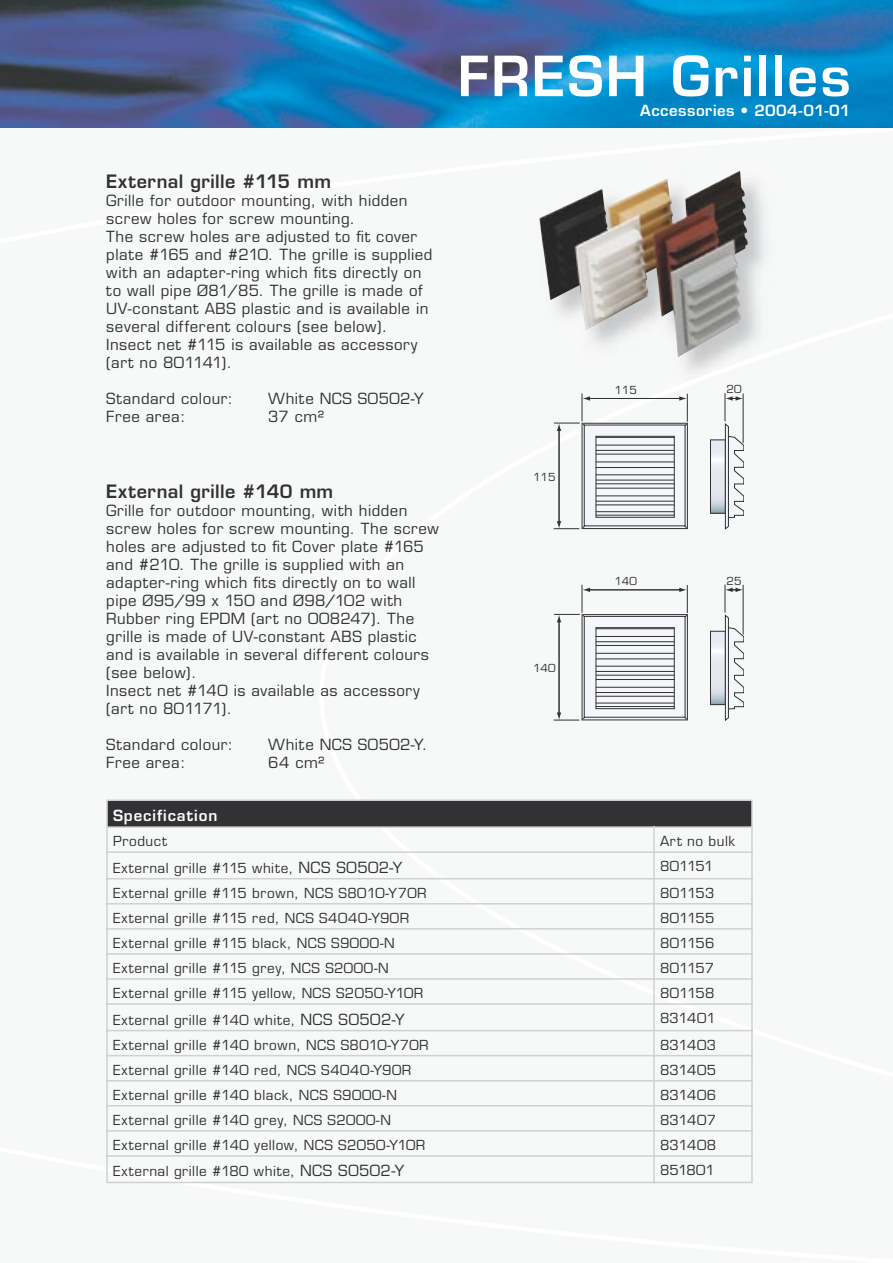
<style>
.page{position:relative;width:893px;height:1263px;background:#fff}
.page>*{position:absolute;margin:0;border:0;box-sizing:border-box;transform-origin:0 0}
.t1{font:600 54px "Eurostile";letter-spacing:.04em;color:#fff}
.t2{font:600 18px "Eurostile";letter-spacing:.025em;color:#323235}
.t3{font:15px/18px "Eurostile";letter-spacing:.035em;color:#323235}
.t4{font:600 15px "Eurostile";letter-spacing:.04em;color:#fff}
.t5{font:600 15px "Eurostile";letter-spacing:.06em;color:#fff}
.t6{font:13.5px "Eurostile";letter-spacing:.035em;color:#323235}
.t7{font:10.8px "Eurostile";color:#323235}
.s1{font-size:15px}
</style>
<div class="page">
<svg style="left:0;top:0;width:893px;height:127px;background:#2672ab"></svg>
<img style="left:539px;top:170px;width:209px;height:187px">
<svg style="left:712px;top:633px;width:12px;height:70px"></svg>
<div style="left:710px;top:631px;width:16px;height:74px;border:1px solid #323235"></div>
<div style="left:582px;top:614px;width:106px;height:106px;border:1px solid #323235"></div>
<svg style="left:673px;top:706px;width:15px;height:14px"></svg>
<div style="left:584px;top:616px;width:101px;height:101px;background:#f4f6fa"></div>
<div style="left:584px;top:616px;width:101px;height:101px;border:1px solid #323235"></div>
<hr style="left:588px;top:590px;width:93px;height:1px;background:#323235">
<hr style="left:559px;top:621px;width:1px;height:93px;background:#323235">
<svg style="left:554px;top:706px;width:43px;height:15px"></svg>
<div style="left:596px;top:627px;width:79px;height:82px;border:1px solid #323235"></div>
<hr style="left:596px;top:679px;width:78px;height:1px;background:#323235">
<hr style="left:596px;top:687px;width:78px;height:1px;background:#323235">
<hr style="left:596px;top:692px;width:78px;height:1px;background:#323235">
<hr style="left:596px;top:706px;width:78px;height:1px;background:#323235">
<hr style="left:596px;top:696px;width:78px;height:1px;background:#323235">
<hr style="left:596px;top:703px;width:78px;height:1px;background:#323235">
<svg style="left:674px;top:585px;width:14px;height:44px"></svg>
<svg style="left:555px;top:585px;width:42px;height:44px"></svg>
<svg style="left:725px;top:585px;width:19px;height:136px"></svg>
<hr style="left:596px;top:658px;width:78px;height:1px;background:#323235">
<hr style="left:596px;top:666px;width:78px;height:1px;background:#323235">
<hr style="left:596px;top:671px;width:78px;height:1px;background:#323235">
<hr style="left:596px;top:675px;width:78px;height:1px;background:#323235">
<hr style="left:596px;top:628px;width:78px;height:1px;background:#323235">
<hr style="left:596px;top:636px;width:78px;height:1px;background:#323235">
<hr style="left:596px;top:641px;width:78px;height:1px;background:#323235">
<hr style="left:596px;top:645px;width:78px;height:1px;background:#323235">
<hr style="left:596px;top:653px;width:78px;height:1px;background:#323235">
<svg style="left:712px;top:442px;width:12px;height:70px"></svg>
<div style="left:710px;top:440px;width:16px;height:74px;border:1px solid #323235"></div>
<div style="left:582px;top:423px;width:106px;height:106px;border:1px solid #323235"></div>
<svg style="left:673px;top:515px;width:15px;height:14px"></svg>
<div style="left:584px;top:425px;width:101px;height:101px;background:#f4f6fa"></div>
<hr style="left:588px;top:398px;width:93px;height:1px;background:#323235">
<hr style="left:559px;top:429px;width:1px;height:94px;background:#323235">
<svg style="left:554px;top:515px;width:43px;height:14px"></svg>
<svg style="left:598px;top:444px;width:75px;height:71px"></svg>
<div style="left:596px;top:436px;width:79px;height:82px;border:1px solid #323235"></div>
<hr style="left:596px;top:488px;width:78px;height:1px;background:#323235">
<hr style="left:596px;top:495px;width:78px;height:1px;background:#323235">
<hr style="left:596px;top:501px;width:78px;height:1px;background:#323235">
<hr style="left:596px;top:515px;width:78px;height:1px;background:#323235">
<hr style="left:596px;top:504px;width:78px;height:1px;background:#323235">
<hr style="left:596px;top:511px;width:78px;height:1px;background:#323235">
<svg style="left:674px;top:394px;width:14px;height:44px"></svg>
<svg style="left:555px;top:394px;width:42px;height:44px"></svg>
<svg style="left:725px;top:394px;width:19px;height:135px"></svg>
<hr style="left:596px;top:467px;width:78px;height:1px;background:#323235">
<hr style="left:596px;top:474px;width:78px;height:1px;background:#323235">
<hr style="left:596px;top:480px;width:78px;height:1px;background:#323235">
<hr style="left:596px;top:483px;width:78px;height:1px;background:#323235">
<hr style="left:596px;top:437px;width:78px;height:1px;background:#323235">
<hr style="left:596px;top:445px;width:78px;height:1px;background:#323235">
<hr style="left:596px;top:450px;width:78px;height:1px;background:#323235">
<hr style="left:596px;top:454px;width:78px;height:1px;background:#323235">
<hr style="left:596px;top:462px;width:78px;height:1px;background:#323235">
<svg style="left:106px;top:799px;width:647px;height:384px"></svg>
<h1 class="t1" style="left:458px;top:43px;width:394px">FRESH Grilles</h1>
<p class="t2" style="left:106px;top:170px;width:226px">External grille #115 mm</p>
<p class="t3" style="left:106px;top:192px;width:328px">Grille for outdoor mounting, with hidden screw holes for screw mounting.<br>The screw holes are adjusted to fit cover plate #165 and #210. The grille is supplied with an adapter-ring which fits directly on to wall pipe Ø81/85. The grille is made of UV-constant ABS plastic and is available in several different colours (see below).<br>Insect net #115 is available as accessory (art no 801141).</p>
<p class="t3" style="left:106px;top:390px;width:128px">Standard colour:</p>
<p class="t3" style="left:268px;top:390px;width:157px">White NCS S0502-Y</p>
<p class="t3" style="left:106px;top:408px;width:81px">Free area:</p>
<p class="t3" style="left:268px;top:408px;width:57px">37 cm²</p>
<p class="t2" style="left:106px;top:480px;width:228px">External grille #140 mm</p>
<p class="t3" style="left:106px;top:501px;width:334px">Grille for outdoor mounting, with hidden screw holes for screw mounting. The screw holes are adjusted to fit Cover plate #165 and #210. The grille is supplied with an adapter-ring which fits directly on to wall pipe Ø95/99 x 150 and Ø98/102 with Rubber ring EPDM (art no 008247). The grille is made of UV-constant ABS plastic and is available in several different colours (see below).<br>Insect net #140 is available as accessory (art no 801171).</p>
<p class="t3" style="left:106px;top:735px;width:128px">Standard colour:</p>
<p class="t3" style="left:268px;top:735px;width:160px">White NCS S0502-Y.</p>
<p class="t3" style="left:106px;top:753px;width:81px">Free area:</p>
<p class="t3" style="left:268px;top:753px;width:58px">64 cm²</p>
<p class="t4" style="left:640px;top:101px;width:212px">Accessories • 2004-01-01</p>
<p class="t7" style="left:533px;top:470px;width:24px">115</p>
<p class="t7" style="left:533px;top:661px;width:24px">140</p>
<p class="t7" style="left:614px;top:383px;width:24px">115</p>
<p class="t7" style="left:727px;top:383px;width:16px">20</p>
<p class="t7" style="left:614px;top:574px;width:24px">140</p>
<p class="t7" style="left:727px;top:574px;width:16px">25</p>
<p class="t5" style="left:113px;top:806px;width:106px">Specification</p>
<p class="t6" style="left:113px;top:833px;width:55px">Product</p>
<p class="t6" style="left:660px;top:833px;width:76px">Art no bulk</p>
<p class="t6" style="left:113px;top:860px;width:291px">External grille #115 white, <span class="s1">NCS S0502-Y</span></p>
<p class="t6" style="left:660px;top:858px;width:55px">801151</p>
<p class="t6" style="left:113px;top:885px;width:315px">External grille #115 brown, NCS S8010-Y70R</p>
<p class="t6" style="left:660px;top:885px;width:56px">801153</p>
<p class="t6" style="left:113px;top:910px;width:298px">External grille #115 red, NCS S4040-Y90R</p>
<p class="t6" style="left:660px;top:910px;width:56px">801155</p>
<p class="t6" style="left:113px;top:935px;width:283px">External grille #115 black, NCS S9000-N</p>
<p class="t6" style="left:660px;top:935px;width:56px">801156</p>
<p class="t6" style="left:113px;top:960px;width:277px">External grille #115 grey, NCS S2000-N</p>
<p class="t6" style="left:660px;top:960px;width:56px">801157</p>
<p class="t6" style="left:113px;top:985px;width:312px">External grille #115 yellow, NCS S2050-Y10R</p>
<p class="t6" style="left:660px;top:985px;width:56px">801158</p>
<p class="t6" style="left:113px;top:1011px;width:293px">External grille #140 white, <span class="s1">NCS S0502-Y</span></p>
<p class="t6" style="left:660px;top:1010px;width:57px">831401</p>
<p class="t6" style="left:113px;top:1036px;width:317px">External grille #140 brown, NCS S8010-Y70R</p>
<p class="t6" style="left:660px;top:1036px;width:58px">831403</p>
<p class="t6" style="left:113px;top:1062px;width:300px">External grille #140 red, NCS S4040-Y90R</p>
<p class="t6" style="left:660px;top:1062px;width:58px">831405</p>
<p class="t6" style="left:113px;top:1087px;width:285px">External grille #140 black, NCS S9000-N</p>
<p class="t6" style="left:660px;top:1087px;width:58px">831406</p>
<p class="t6" style="left:113px;top:1112px;width:279px">External grille #140 grey, NCS S2000-N</p>
<p class="t6" style="left:660px;top:1112px;width:57px">831407</p>
<p class="t6" style="left:113px;top:1137px;width:314px">External grille #140 yellow, NCS S2050-Y10R</p>
<p class="t6" style="left:660px;top:1137px;width:58px">831408</p>
<p class="t6" style="left:113px;top:1163px;width:293px">External grille #180 white, <span class="s1">NCS S0502-Y</span></p>
<p class="t6" style="left:660px;top:1162px;width:56px">851801</p>
</div>
